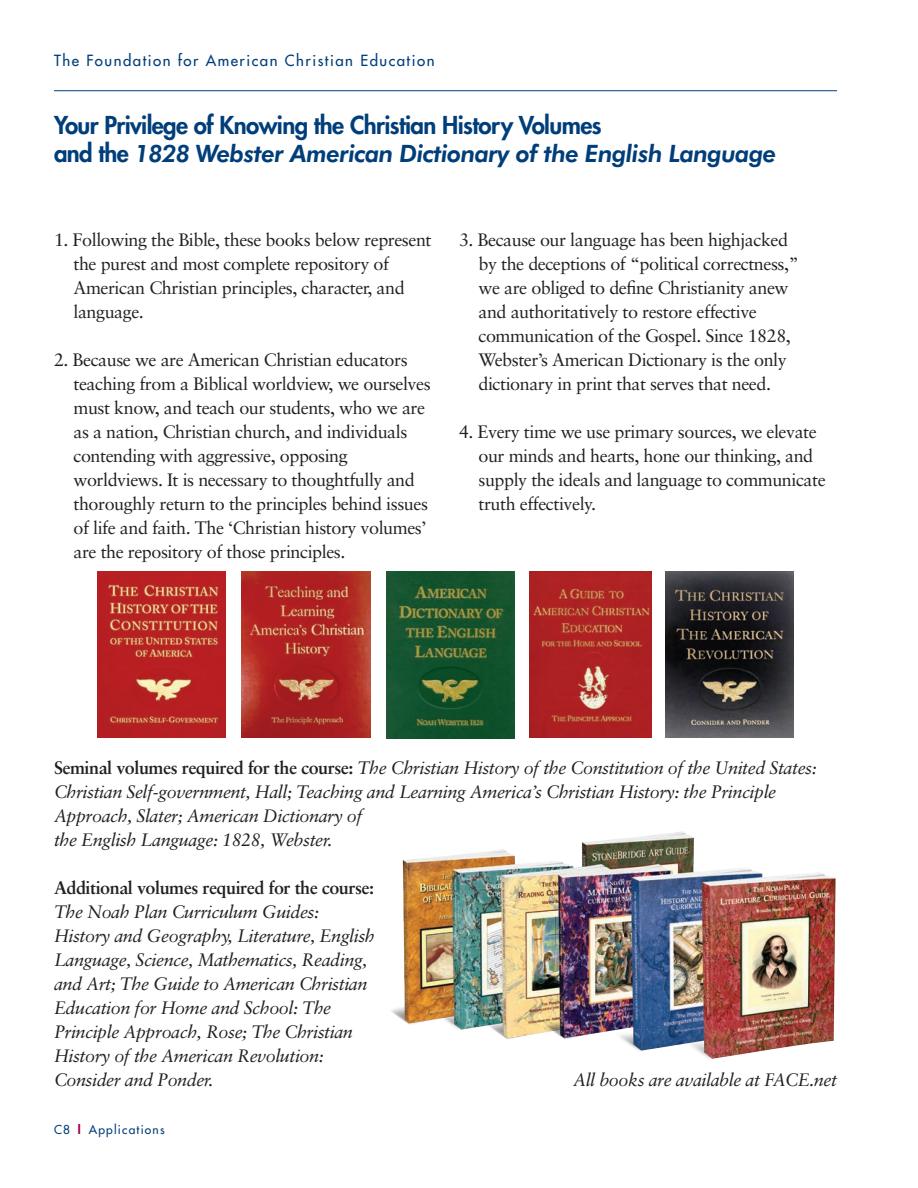
<style>
.page{position:relative;width:918px;height:1188px;background:#fff}
.page>*{position:absolute;margin:0;border:0;box-sizing:border-box;transform-origin:0 0}
.t1{font:italic 800 24px "Futura BT";letter-spacing:-.025em;color:#003e7a}
.t2{font:800 24px "Futura";letter-spacing:-.025em;color:#003e7a}
.t3{font:18px/24px "Sabon";letter-spacing:-.025em;color:#231f20}
.t4{font:italic 18px/24px "Sabon";letter-spacing:-.025em;color:#231f20}
.t5{font:700 18px "Sabon";letter-spacing:-.025em;color:#231f20}
.t6{font:15px "Futura";letter-spacing:.1em;color:#003e7a}
.t7{font:12px "Futura";letter-spacing:.1em;color:#003e7a}
.s1{font-family:"Futura";font-style:normal}
.s2{font-weight:700;font-style:normal}
.s3{font-weight:700;color:#9d0144}
</style>
<div class="page">
<hr style="left:54px;top:90px;width:783px;height:1px;background:#003e7a">
<img style="left:386px;top:572px;width:129px;height:166px">
<img style="left:242px;top:571px;width:128px;height:167px">
<img style="left:97px;top:571px;width:129px;height:167px">
<img style="left:665px;top:571px;width:129px;height:167px">
<img style="left:529px;top:571px;width:122px;height:167px">
<img style="left:391px;top:831px;width:445px;height:228px">
<p class="t6" style="left:54px;top:51px;width:382px">The Foundation for American Christian Education</p>
<h1 class="t2" style="left:54px;top:109px;width:549px">Your Privilege of Knowing the Christian History Volumes</h1>
<h1 class="t1" style="left:54px;top:139px;width:724px"><span class="s1">and the</span> 1828 Webster American Dictionary of the English Language</h1>
<p class="t3" style="left:73px;top:228px;width:360px;text-indent:-19px">1. Following the Bible, these books below represent the purest and most complete repository of American Christian principles, character, and language.</p>
<p class="t3" style="left:73px;top:348px;width:359px;text-indent:-19px">2. Because we are American Christian educators teaching from a Biblical worldview, we ourselves must know, and teach our students, who we are as a nation, Christian church, and individuals contending with aggressive, opposing worldviews. It is necessary to thoughtfully and thoroughly return to the principles behind issues of life and faith. The ‘Christian history volumes’ are the repository of those principles.</p>
<p class="t3" style="left:478px;top:228px;width:322px;text-indent:-19px">3. Because our language has been highjacked by the deceptions of “political correctness,” we are obliged to define Christianity anew and authoritatively to restore effective communication of the Gospel. Since 1828, Webster’s American Dictionary is the only dictionary in print that serves that need.</p>
<p class="t3" style="left:478px;top:419px;width:349px;text-indent:-19px">4. Every time we use primary sources, we elevate our minds and hearts, hone our thinking, and supply the ideals and language to communicate truth effectively.</p>
<p class="t4" style="left:54px;top:756px;width:764px"><span class="s2">Seminal volumes required for the course:</span> The Christian History of the Constitution of the United States:<br>Christian Self-government, Hall; Teaching and Learning America’s Christian History: the Principle Approach, Slater; American Dictionary of<br>the English Language: 1828, Webster.</p>
<p class="t5" style="left:54px;top:877px;width:322px">Additional volumes required for the course:</p>
<p class="t4" style="left:54px;top:900px;width:322px">The Noah Plan Curriculum Guides:<br>History and Geography, Literature, English Language, Science, Mathematics, Reading, and Art; The Guide to American Christian Education for Home and School: The Principle Approach, Rose; The Christian History of the American Revolution:<br>Consider and Ponder.</p>
<p class="t4" style="left:573px;top:1068px;width:265px">All books are available at FACE.net</p>
<p class="t7" style="left:54px;top:1122px;width:112px">C8 <span class="s3">|</span> Applications</p>
</div>
